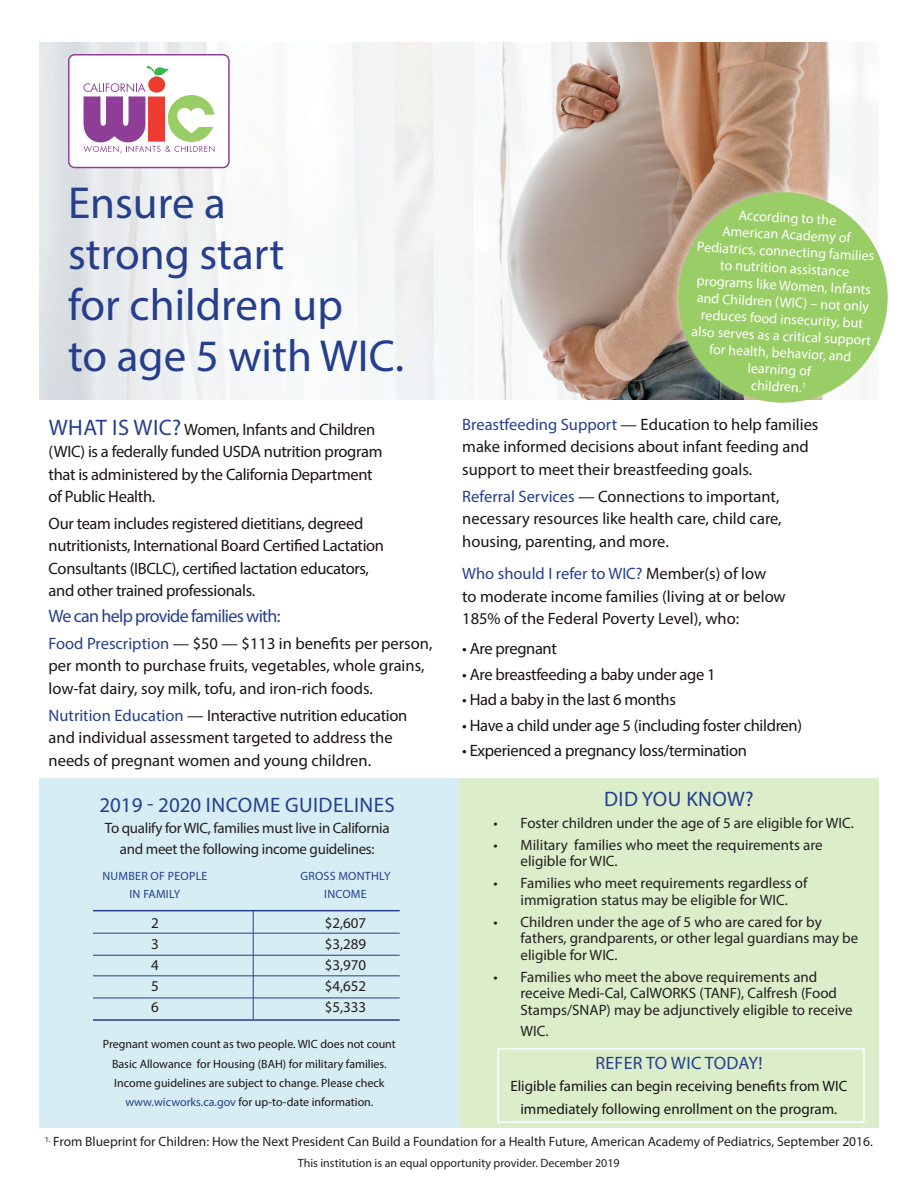
<style>
.page{position:relative;width:918px;height:1188px;background:#fff}
.page>*{position:absolute;margin:0;border:0;box-sizing:border-box;transform-origin:0 0}
.t1{font:45px/50.8px "Myriad Pro";color:#253f8e}
.t2{font:21px "Myriad Pro";letter-spacing:.02em;color:#253f8e}
.t3{font:18px "Myriad Pro";letter-spacing:-.04em;color:#253f8e}
.t4{font:18px "Myriad Pro";letter-spacing:.02em;color:#253f8e}
.t5{font:16.5px/22.5px "Myriad Pro";letter-spacing:-.005em;color:#1a1415}
.t6{font:16.5px "Myriad Pro";letter-spacing:-.025em;color:#1a1415}
.t7{font:15px/16.5px "Myriad Pro";color:#231f20}
.t8{font:15px/22.2px "Myriad Pro";color:#1a1415;text-align:center}
.t9{font:15px/21px "Myriad Pro";letter-spacing:-.02em;color:#231f20;text-align:center}
.t10{font:14.1px/17px "Myriad Pro";color:#fff;text-align:center}
.t11{font:13.5px "Myriad Pro";color:#231f20}
.t12{font:12px/19.2px "Myriad Pro";color:#1a1415;text-align:center}
.t13{font:12px "Myriad Pro";color:#231f20}
.t14{font:12px "Myriad Pro";letter-spacing:.02em;color:#253f8e}
.s1{font-size:22.5px;color:#253f8e}
.s2{color:#253f8e}
</style>
<div class="page">
<div style="left:459px;top:778px;width:419px;height:349px;background:#dbedc9"></div>
<div style="left:40px;top:778px;width:419px;height:349px;background:#d6edf3"></div>
<img style="left:40px;top:42px;width:838px;height:357px">
<hr style="left:93px;top:910px;width:307px;height:1px;background:#253f8e">
<hr style="left:93px;top:933px;width:307px;height:1px;background:#253f8e">
<hr style="left:93px;top:955px;width:307px;height:1px;background:#253f8e">
<hr style="left:93px;top:975px;width:307px;height:1px;background:#253f8e">
<hr style="left:93px;top:998px;width:307px;height:1px;background:#253f8e">
<hr style="left:93px;top:1019px;width:307px;height:2px;background:#253f8e">
<hr style="left:253px;top:910px;width:1px;height:109px;background:#253f8e">
<svg style="left:663px;top:177px;width:216px;height:223px;background:#b19887"></svg>
<svg style="left:675px;top:189px;width:213px;height:214px;background:#a3c878"></svg>
<div style="left:497px;top:1048px;width:368px;height:75px;border:2px solid #fff"></div>
<div style="left:69px;top:55px;width:160px;height:113px;background:#fff;border-radius:6px"></div>
<div style="left:68px;top:54px;width:162px;height:114px;border:1px solid #8f3e97;border-radius:6px"></div>
<svg style="left:83px;top:66px;width:132px;height:87px"></svg>
<p class="t1" style="left:68px;top:177px;width:338px">Ensure a<br>strong start<br>for children up<br>to age 5 with WIC.</p>
<p class="t5" style="left:49px;top:418px;width:335px"><span class="s1">WHAT IS WIC?</span> Women, Infants and Children (WIC) is a federally funded USDA nutrition program that is administered by the California Department of Public Health.</p>
<p class="t5" style="left:49px;top:512px;width:337px">Our team includes registered dietitians, degreed nutritionists, International Board Certified Lactation Consultants (IBCLC), certified lactation educators, and other trained professionals.</p>
<p class="t3" style="left:49px;top:605px;width:233px">We can help provide families with:</p>
<p class="t5" style="left:49px;top:632px;width:385px"><span class="s2">Food Prescription</span> — $50 — $113 in benefits per person, per month to purchase fruits, vegetables, whole grains, low-fat dairy, soy milk, tofu, and iron-rich foods.</p>
<p class="t5" style="left:49px;top:704px;width:360px"><span class="s2">Nutrition Education</span> — Interactive nutrition education and individual assessment targeted to address the needs of pregnant women and young children.</p>
<p class="t2" style="left:99px;top:792px;width:297px">2019 - 2020 INCOME GUIDELINES</p>
<p class="t9" style="left:105px;top:817px;width:286px">To qualify for WIC, families must live in California and meet the following income guidelines:</p>
<p class="t14" style="left:102px;top:869px;width:106px">NUMBER OF PEOPLE</p>
<p class="t14" style="left:300px;top:869px;width:92px">GROSS MONTHLY</p>
<p class="t14" style="left:130px;top:886px;width:52px">IN FAMILY</p>
<p class="t14" style="left:324px;top:886px;width:44px">INCOME</p>
<p class="t7" style="left:151px;top:914px;width:9px">2</p>
<p class="t7" style="left:325px;top:914px;width:43px">$2,607</p>
<p class="t7" style="left:151px;top:935px;width:9px">3</p>
<p class="t7" style="left:325px;top:935px;width:43px">$3,289</p>
<p class="t7" style="left:151px;top:956px;width:9px">4</p>
<p class="t7" style="left:325px;top:956px;width:43px">$3,970</p>
<p class="t7" style="left:151px;top:977px;width:9px">5</p>
<p class="t7" style="left:325px;top:977px;width:43px">$4,652</p>
<p class="t7" style="left:151px;top:998px;width:9px">6</p>
<p class="t7" style="left:325px;top:998px;width:43px">$5,333</p>
<p class="t12" style="left:103px;top:1035px;width:294px">Pregnant women count as two people. WIC does not count Basic Allowance for Housing (BAH) for military families.<br>Income guidelines are subject to change. Please check <span class="s2">www.wicworks.ca.gov</span> for up-to-date information.</p>
<p class="t10" style="left:698px;top:204px;width:181px;rotate:3deg">According to the<br>American Academy of<br>Pediatrics, connecting families to nutrition assistance programs like Women, Infants and Children (WIC) – not only reduces food insecurity, but also serves as a critical support for health, behavior, and learning of<br>children.<sup>1</sup></p>
<p class="t5" style="left:462px;top:413px;width:358px"><span class="s2">Breastfeeding Support</span> — Education to help families make informed decisions about infant feeding and support to meet their breastfeeding goals.</p>
<p class="t5" style="left:462px;top:485px;width:321px"><span class="s2">Referral Services</span> — Connections to important, necessary resources like health care, child care, housing, parenting, and more.</p>
<p class="t5" style="left:462px;top:562px;width:325px"><span class="s2">Who should I refer to WIC?</span> Member(s) of low<br>to moderate income families (living at or below<br>185% of the Federal Poverty Level), who:</p>
<p class="t6" style="left:462px;top:639px;width:96px">• Are pregnant</p>
<p class="t5" style="left:462px;top:663px;width:255px">• Are breastfeeding a baby under age 1</p>
<p class="t5" style="left:462px;top:688px;width:215px">• Had a baby in the last 6 months</p>
<p class="t5" style="left:462px;top:714px;width:341px">• Have a child under age 5 (including foster children)</p>
<p class="t5" style="left:462px;top:739px;width:286px">• Experienced a pregnancy loss/termination</p>
<p class="t2" style="left:604px;top:786px;width:151px">DID YOU KNOW?</p>
<p class="t7" style="left:494px;top:815px;width:362px">• Foster children under the age of 5 are eligible for WIC.</p>
<p class="t7" style="left:521px;top:836px;width:304px;text-indent:-27px">• Military families who meet the requirements are eligible for WIC.</p>
<p class="t7" style="left:494px;top:875px;width:315px;text-align:center">• Families who meet requirements regardless of immigration status may be eligible for WIC.</p>
<p class="t7" style="left:521px;top:913px;width:339px;text-indent:-27px">• Children under the age of 5 who are cared for by fathers, grandparents, or other legal guardians may be eligible for WIC.</p>
<p class="t7" style="left:521px;top:968px;width:334px;text-indent:-27px">• Families who meet the above requirements and receive Medi-Cal, CalWORKS (TANF), Calfresh (Food<br>Stamps/SNAP) may be adjunctively eligible to receive</p>
<p class="t7" style="left:521px;top:1022px;width:30px">WIC.</p>
<p class="t4" style="left:595px;top:1052px;width:169px">REFER TO WIC TODAY!</p>
<p class="t8" style="left:510px;top:1075px;width:338px">Eligible families can begin receiving benefits from WIC immediately following enrollment on the program.</p>
<p class="t11" style="left:45px;top:1133px;width:830px"><sup>1.</sup> From Blueprint for Children: How the Next President Can Build a Foundation for a Health Future, American Academy of Pediatrics, September 2016.</p>
<p class="t13" style="left:298px;top:1156px;width:323px">This institution is an equal opportunity provider. December 2019</p>
</div>
